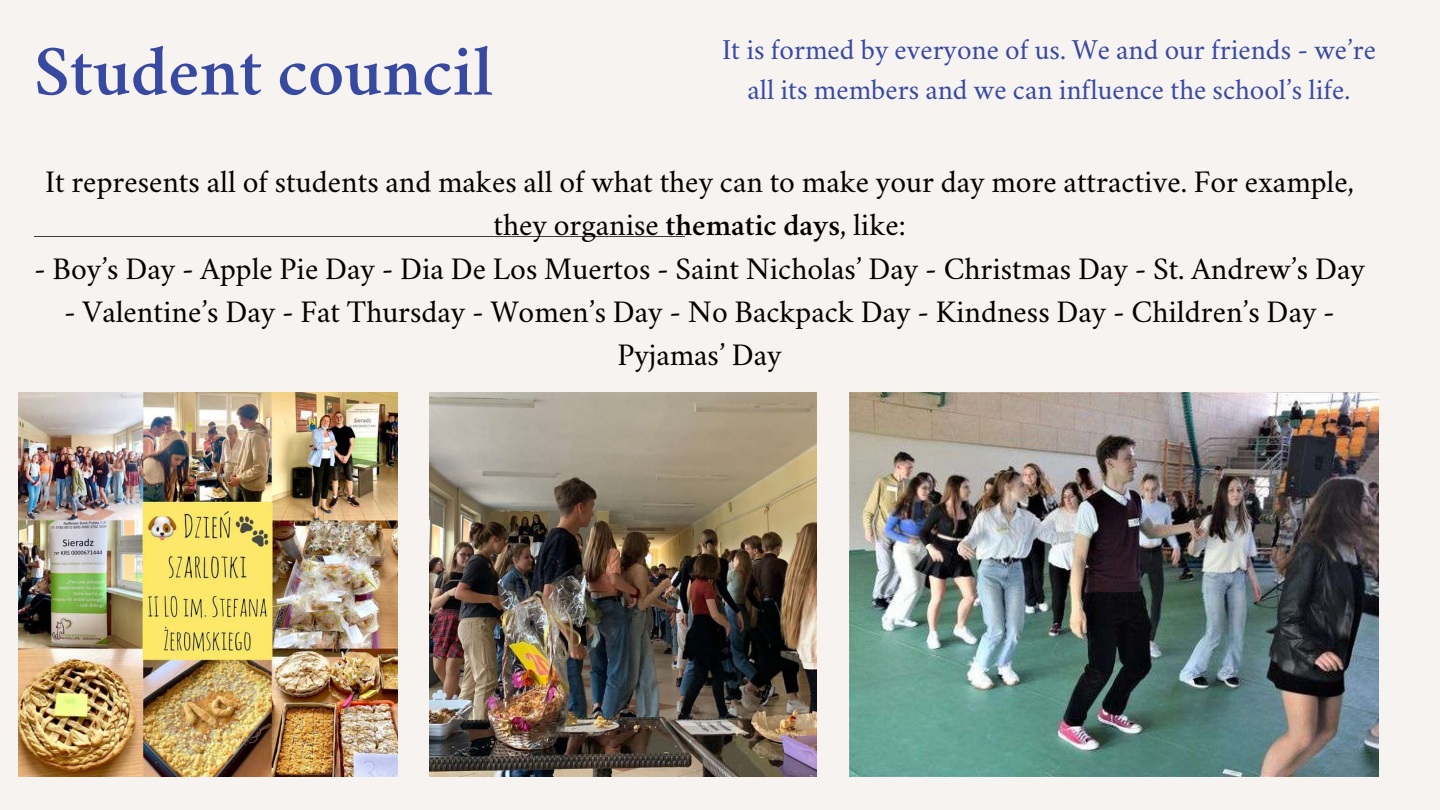
<style>
.page{position:relative;width:1440px;height:810px;background:#f6f3f1}
.page>*{position:absolute;margin:0;border:0;box-sizing:border-box;transform-origin:0 0}
.t1{font:600 72px "Crimson";color:#3849a2}
.t2{font:31px/42.8px "Crimson";color:#000;text-align:center}
.t3{font:28.6px/39.8px "Crimson";color:#3849a2;text-align:center}
.s1{font-weight:600}
</style>
<div class="page">
<hr style="left:34px;top:237px;width:650px;height:1px;background:#3d3d3d">
<img style="left:18px;top:392px;width:380px;height:385px">
<img style="left:430px;top:392px;width:387px;height:385px">
<img style="left:849px;top:392px;width:529px;height:385px">
<h1 class="t1" style="left:34px;top:44px;width:461px">Student council</h1>
<p class="t3" style="left:722px;top:32px;width:655px">It is formed by everyone of us. We and our friends - we’re all its members and we can influence the school’s life.</p>
<p class="t2" style="left:45px;top:164px;width:1311px">It represents all of students and makes all of what they can to make your day more attractive. For example, they organise <span class="s1">thematic days</span>, like:</p>
<p class="t2" style="left:34px;top:251px;width:1332px">- Boy’s Day - Apple Pie Day - Dia De Los Muertos - Saint Nicholas’ Day - Christmas Day - St. Andrew’s Day</p>
<p class="t2" style="left:64px;top:293px;width:1272px">- Valentine’s Day - Fat Thursday - Women’s Day - No Backpack Day - Kindness Day - Children’s Day -<br>Pyjamas’ Day</p>
</div>
